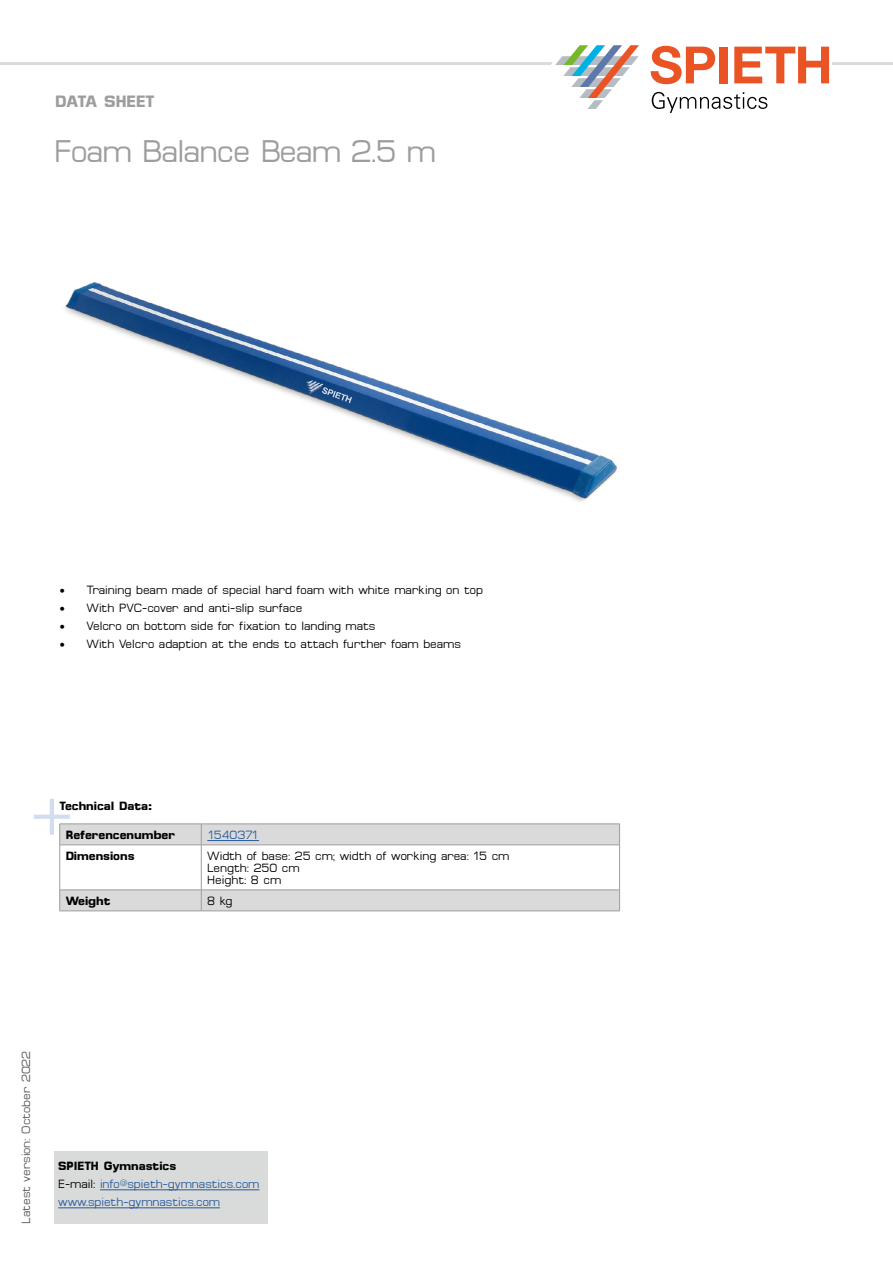
<style>
.page{position:relative;width:893px;height:1263px;background:#fff}
.page>*{position:absolute;margin:0;border:0;box-sizing:border-box;transform-origin:0 0}
.t1{font:31.5px "Micro FLF";letter-spacing:-.03em;color:#9d9d9c}
.t2{font:700 16.5px "Micro FLF";color:#9d9d9c}
.t3{font:12px/12px "Micro FLF";color:#000}
.t4{font:12px/18px "Micro FLF";color:#275b9b}
.t5{font:700 12px "Micro FLF";color:#000}
.t6{font:12px "Micro FLF";color:#575756}
.s1{font-weight:700;color:#000}
.s2{color:#000}
</style>
<div class="page">
<hr style="left:0;top:62px;width:893px;height:3px;background:#d9dada">
<div style="left:555px;top:43px;width:277px;height:48px;background:#fff"></div>
<svg style="left:551px;top:43px;width:88px;height:66px"></svg>
<svg style="left:651px;top:46px;width:64px;height:38px"></svg>
<div style="left:720px;top:47px;width:8px;height:36px;background:#ea5425"></div>
<svg style="left:734px;top:47px;width:95px;height:36px"></svg>
<svg style="left:652px;top:92px;width:115px;height:21px"></svg>
<img style="left:65px;top:282px;width:552px;height:220px">
<div style="left:54px;top:1151px;width:214px;height:73px;background:#d9dada"></div>
<hr style="left:100px;top:1189px;width:159px;height:1px;background:#275b9b">
<hr style="left:58px;top:1207px;width:162px;height:1px;background:#275b9b">
<svg style="left:60px;top:825px;width:559px;height:86px"></svg>
<hr style="left:60px;top:824px;width:141px;height:1px;background:#9d9d9c">
<svg style="left:34px;top:799px;width:36px;height:46px"></svg>
<hr style="left:201px;top:824px;width:419px;height:1px;background:#9d9d9c">
<svg style="left:201px;top:825px;width:1px;height:20px"></svg>
<hr style="left:60px;top:845px;width:141px;height:1px;background:#9d9d9c">
<hr style="left:59px;top:845px;width:1px;height:45px;background:#9d9d9c">
<hr style="left:201px;top:845px;width:419px;height:1px;background:#9d9d9c">
<hr style="left:201px;top:845px;width:1px;height:45px;background:#9d9d9c">
<hr style="left:60px;top:890px;width:141px;height:1px;background:#9d9d9c">
<svg style="left:59px;top:890px;width:1px;height:21px"></svg>
<hr style="left:201px;top:890px;width:419px;height:1px;background:#9d9d9c">
<svg style="left:201px;top:891px;width:1px;height:20px"></svg>
<hr style="left:60px;top:911px;width:141px;height:1px;background:#9d9d9c">
<hr style="left:201px;top:911px;width:419px;height:1px;background:#9d9d9c">
<svg style="left:619px;top:825px;width:1px;height:20px"></svg>
<hr style="left:619px;top:845px;width:1px;height:45px;background:#9d9d9c">
<svg style="left:619px;top:891px;width:1px;height:20px"></svg>
<hr style="left:207px;top:840px;width:52px;height:1px;background:#275b9b">
<h2 class="t2" style="left:55px;top:92px;width:101px">DATA SHEET</h2>
<h1 class="t1" style="left:54px;top:134px;width:383px">Foam Balance Beam 2.5 m</h1>
<p class="t3" style="left:60px;top:584px;width:425px">• Training beam made of special hard foam with white marking on top</p>
<p class="t3" style="left:60px;top:602px;width:244px">• With PVC-cover and anti-slip surface</p>
<p class="t3" style="left:60px;top:620px;width:317px">• Velcro on bottom side for fixation to landing mats</p>
<p class="t3" style="left:60px;top:638px;width:403px">• With Velcro adaption at the ends to attach further foam beams</p>
<p class="t5" style="left:60px;top:799px;width:94px">Technical Data:</p>
<p class="t5" style="left:66px;top:828px;width:111px">Referencenumber</p>
<p class="t4" style="left:207px;top:826px;width:53px">1540371</p>
<p class="t5" style="left:66px;top:849px;width:70px">Dimensions</p>
<p class="t3" style="left:207px;top:850px;width:304px">Width of base: 25 cm; width of working area: 15 cm<br>Length: 250 cm<br>Height: 8 cm</p>
<p class="t5" style="left:66px;top:894px;width:46px">Weight</p>
<p class="t3" style="left:207px;top:895px;width:27px">8 kg</p>
<p class="t6" style="left:20px;top:1224px;width:175px;rotate:-90deg">Latest version: October 2022</p>
<p class="t4" style="left:58px;top:1157px;width:203px"><span class="s1">SPIETH Gymnastics<br></span><span class="s2">E-mail:</span> info@spieth-gymnastics.com www.spieth-gymnastics.com</p>
<p class="t4" style="left:196px;top:1193px;width:15px">de</p>
</div>
